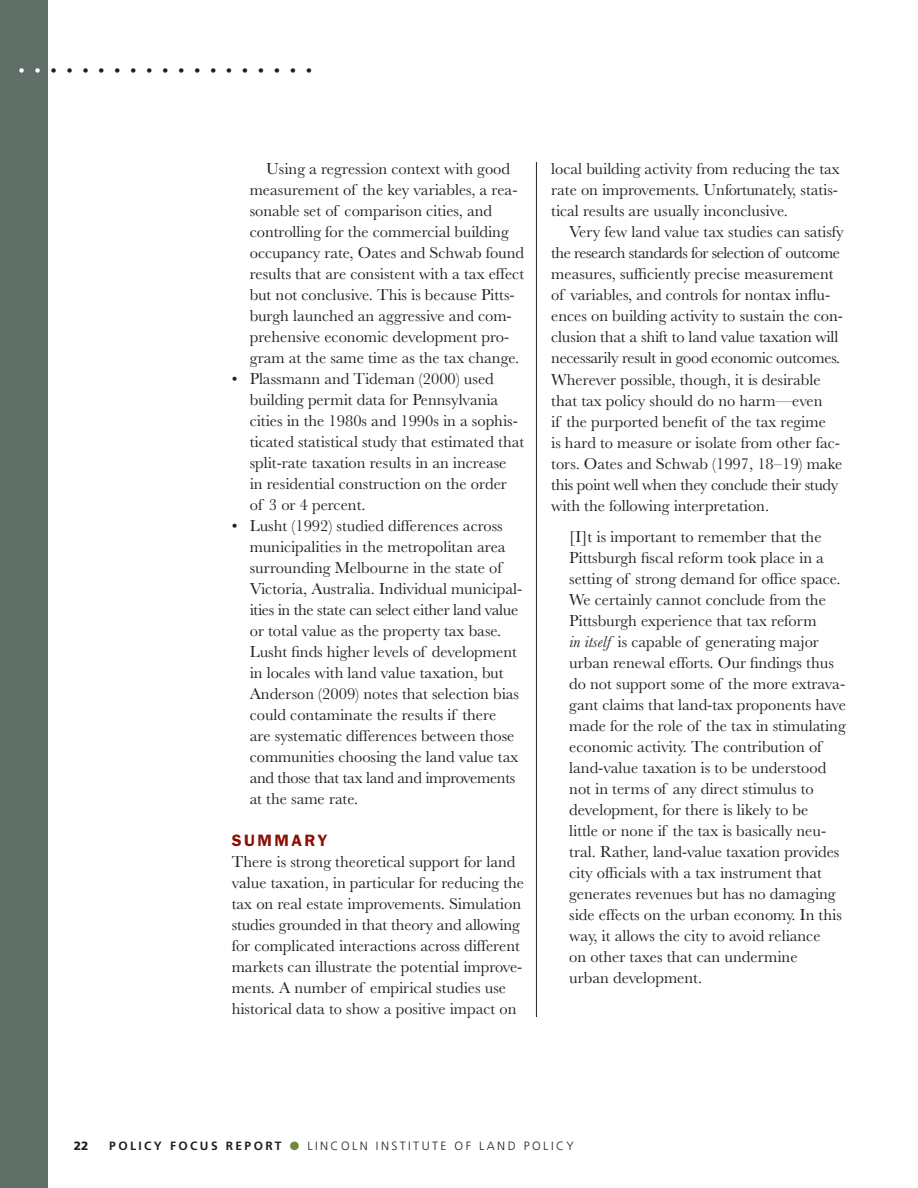
<style>
.page{position:relative;width:918px;height:1188px;background:#fff}
.page>*{position:absolute;margin:0;border:0;box-sizing:border-box;transform-origin:0 0}
.t1{font:42px "Baskerville";color:#231f20}
.t2{font:16.5px/21px "Baskerville";color:#231f20}
.t3{font:600 16.5px "ITC Franklin Gothic Std";letter-spacing:.15em;color:#8c0f05}
.t4{font:300 12px "Frutiger";letter-spacing:.2em;color:#231f20}
.t5{font:900 12px "Frutiger";color:#231f20}
.s1{color:#fff}
.s2{font-style:italic}
.s3{font-weight:700}
.s4{color:#6f8939}
</style>
<div class="page">
<div style="left:0;top:0;width:47px;height:1188px;background:#5f6f67"></div>
<hr style="left:536px;top:162px;width:1px;height:855px;background:#231f20">
<h1 class="t1" style="left:16px;top:34px;width:299px"><span class="s1">. .</span> . . . . . . . . . . . . . . . . .</h1>
<p class="t2" style="left:250px;top:158px;width:276px;text-indent:16px">Using a regression context with good measurement of the key variables, a rea&shy;sonable set of comparison cities, and controlling for the commercial building occupancy rate, Oates and Schwab found results that are consistent with a tax effect but not conclusive. This is because Pitts&shy;burgh launched an aggressive and com&shy;prehensive economic development pro&shy;gram at the same time as the tax change.</p>
<p class="t2" style="left:250px;top:368px;width:276px;text-indent:-18px">• Plassmann and Tideman (2000) used building permit data for Pennsylvania cities in the 1980s and 1990s in a sophis&shy;ticated statistical study that estimated that split-rate taxation results in an increase<br>in residential construction on the order<br>of 3 or 4 percent.</p>
<p class="t2" style="left:250px;top:516px;width:274px;text-indent:-18px">• Lusht (1992) studied differences across municipalities in the metropolitan area surrounding Melbourne in the state of Victoria, Australia. Individual municipal&shy;ities in the state can select either land value or total value as the property tax base.<br>Lusht finds higher levels of development in locales with land value taxation, but Anderson (2009) notes that selection bias could contaminate the results if there<br>are systematic differences between those communities choosing the land value tax and those that tax land and improvements at the same rate.</p>
<p class="t3" style="left:232px;top:831px;width:97px">SUMMARY</p>
<p class="t2" style="left:232px;top:852px;width:294px">There is strong theoretical support for land value taxation, in particular for reducing the tax on real estate improvements. Simulation studies grounded in that theory and allowing for complicated interactions across different markets can illustrate the potential improve&shy;ments. A number of empirical studies use historical data to show a positive impact on</p>
<p class="t2" style="left:551px;top:159px;width:290px;text-align:justify">local building activity from reducing the tax rate on improvements. Unfortunately, statis&shy;tical results are usually inconclusive.</p>
<p class="t2" style="left:551px;top:222px;width:294px;text-indent:18px">Very few land value tax studies can satisfy the research standards for selection of outcome measures, sufficiently precise measurement of variables, and controls for nontax influ&shy;ences on building activity to sustain the con&shy;clusion that a shift to land value taxation will necessarily result in good economic outcomes.<br>Wherever possible, though, it is desirable that tax policy should do no harm—even<br>if the purported benefit of the tax regime<br>is hard to measure or isolate from other fac&shy;tors. Oates and Schwab (1997, 18–19) make this point well when they conclude their study with the following interpretation.</p>
<p class="t2" style="left:569px;top:526px;width:278px">[I]t is important to remember that the Pittsburgh fiscal reform took place in a setting of strong demand for office space.<br>We certainly cannot conclude from the Pittsburgh experience that tax reform<br><span class="s2">in itself</span> is capable of generating major urban renewal efforts. Our findings thus do not support some of the more extrava&shy;gant claims that land-tax proponents have made for the role of the tax in stimulating economic activity. The contribution of land-value taxation is to be understood not in terms of any direct stimulus to development, for there is likely to be<br>little or none if the tax is basically neu&shy;tral. Rather, land-value taxation provides city officials with a tax instrument that generates revenues but has no damaging side effects on the urban economy. In this way, it allows the city to avoid reliance<br>on other taxes that can undermine<br>urban development.</p>
<p class="t5" style="left:74px;top:1138px;width:16px">22</p>
<p class="t4" style="left:109px;top:1139px;width:466px"><span class="s3">POLICY FOCUS REPORT</span> <span class="s4">●</span> LINCOLN I NSTITUTE OF LAND POLICY</p>
</div>
